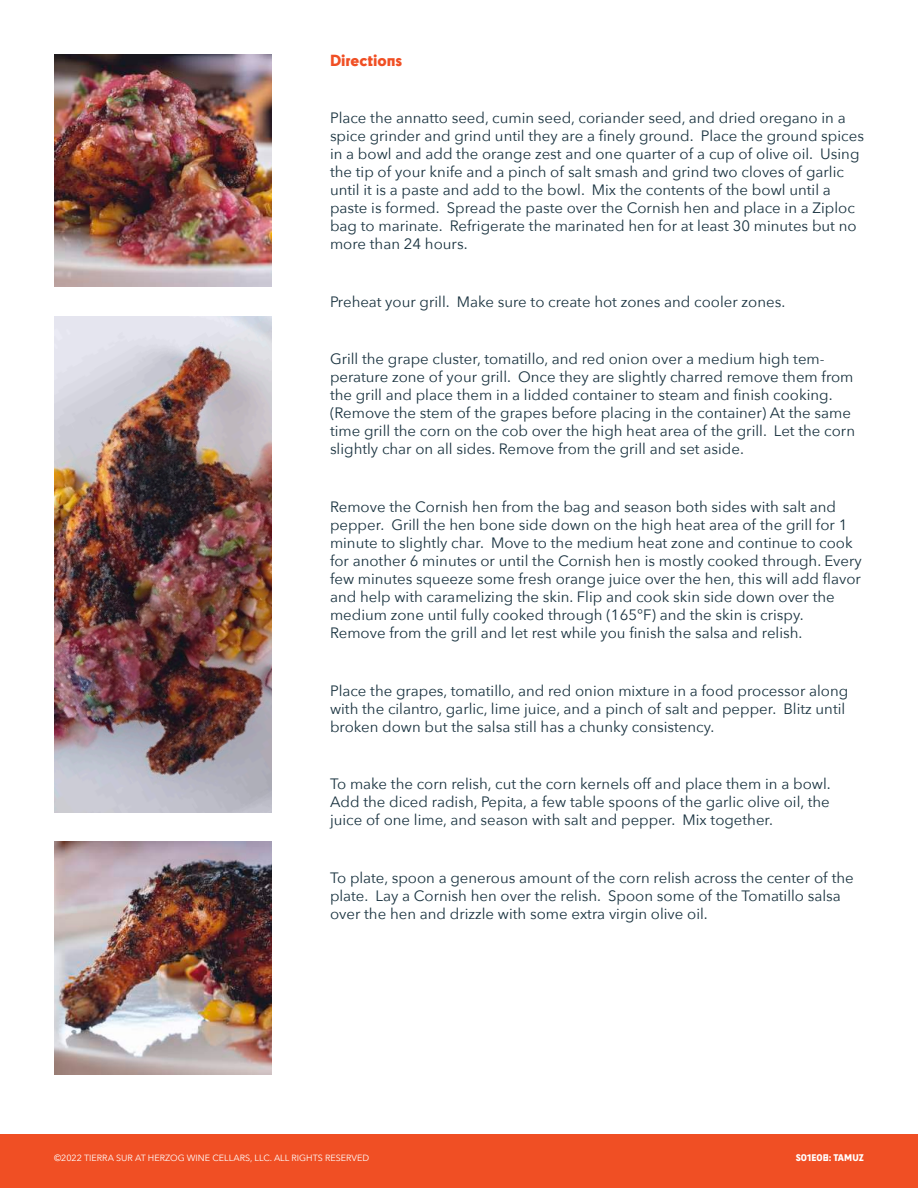
<style>
.page{position:relative;width:918px;height:1188px;background:#fff}
.page>*{position:absolute;margin:0;border:0;box-sizing:border-box;transform-origin:0 0}
.t1{font:15px/18px "Avenir Next";color:#1a3340}
.t2{font:800 15px "Cy";color:#f04f24}
.t3{font:9px "Avenir Next";color:#fff}
.t4{font:800 9px "Cy";letter-spacing:.005em;color:#fff}
</style>
<div class="page">
<div style="left:0;top:1134px;width:918px;height:54px;background:#f04f24"></div>
<img style="left:54px;top:842px;width:217px;height:233px">
<img style="left:54px;top:54px;width:217px;height:233px">
<img style="left:54px;top:317px;width:217px;height:495px">
<p class="t2" style="left:330px;top:48px;width:74px">Directions</p>
<p class="t1" style="left:330px;top:108px;width:535px">Place the annatto seed, cumin seed, coriander seed, and dried oregano in a spice grinder and grind until they are a finely ground. Place the ground spices in a bowl and add the orange zest and one quarter of a cup of olive oil. Using the tip of your knife and a pinch of salt smash and grind two cloves of garlic until it is a paste and add to the bowl. Mix the contents of the bowl until a paste is formed. Spread the paste over the Cornish hen and place in a Ziploc bag to marinate. Refrigerate the marinated hen for at least 30 minutes but no more than 24 hours.</p>
<p class="t1" style="left:330px;top:292px;width:457px">Preheat your grill. Make sure to create hot zones and cooler zones.</p>
<p class="t1" style="left:330px;top:349px;width:527px">Grill the grape cluster, tomatillo, and red onion over a medium high tem&shy;perature zone of your grill. Once they are slightly charred remove them from the grill and place them in a lidded container to steam and finish cooking. (Remove the stem of the grapes before placing in the container) At the same time grill the corn on the cob over the high heat area of the grill. Let the corn slightly char on all sides. Remove from the grill and set aside.</p>
<p class="t1" style="left:330px;top:497px;width:533px">Remove the Cornish hen from the bag and season both sides with salt and pepper. Grill the hen bone side down on the high heat area of the grill for 1 minute to slightly char. Move to the medium heat zone and continue to cook for another 6 minutes or until the Cornish hen is mostly cooked through. Every few minutes squeeze some fresh orange juice over the hen, this will add flavor and help with caramelizing the skin. Flip and cook skin side down over the medium zone until fully cooked through (165°F) and the skin is crispy.<br>Remove from the grill and let rest while you finish the salsa and relish.</p>
<p class="t1" style="left:330px;top:681px;width:520px">Place the grapes, tomatillo, and red onion mixture in a food processor along with the cilantro, garlic, lime juice, and a pinch of salt and pepper. Blitz until broken down but the salsa still has a chunky consistency.</p>
<p class="t1" style="left:330px;top:774px;width:502px;text-align:justify">To make the corn relish, cut the corn kernels off and place them in a bowl.<br>Add the diced radish, Pepita, a few table spoons of the garlic olive oil, the juice of one lime, and season with salt and pepper. Mix together.</p>
<p class="t1" style="left:330px;top:868px;width:525px">To plate, spoon a generous amount of the corn relish across the center of the plate. Lay a Cornish hen over the relish. Spoon some of the Tomatillo salsa over the hen and drizzle with some extra virgin olive oil.</p>
<p class="t3" style="left:54px;top:1150px;width:317px">©2022 TIERRA SUR AT HERZOG WINE CELLARS, LLC. ALL RIGHTS RESERVED</p>
<p class="t4" style="left:796px;top:1151px;width:70px">S01E08: TAMUZ</p>
</div>
